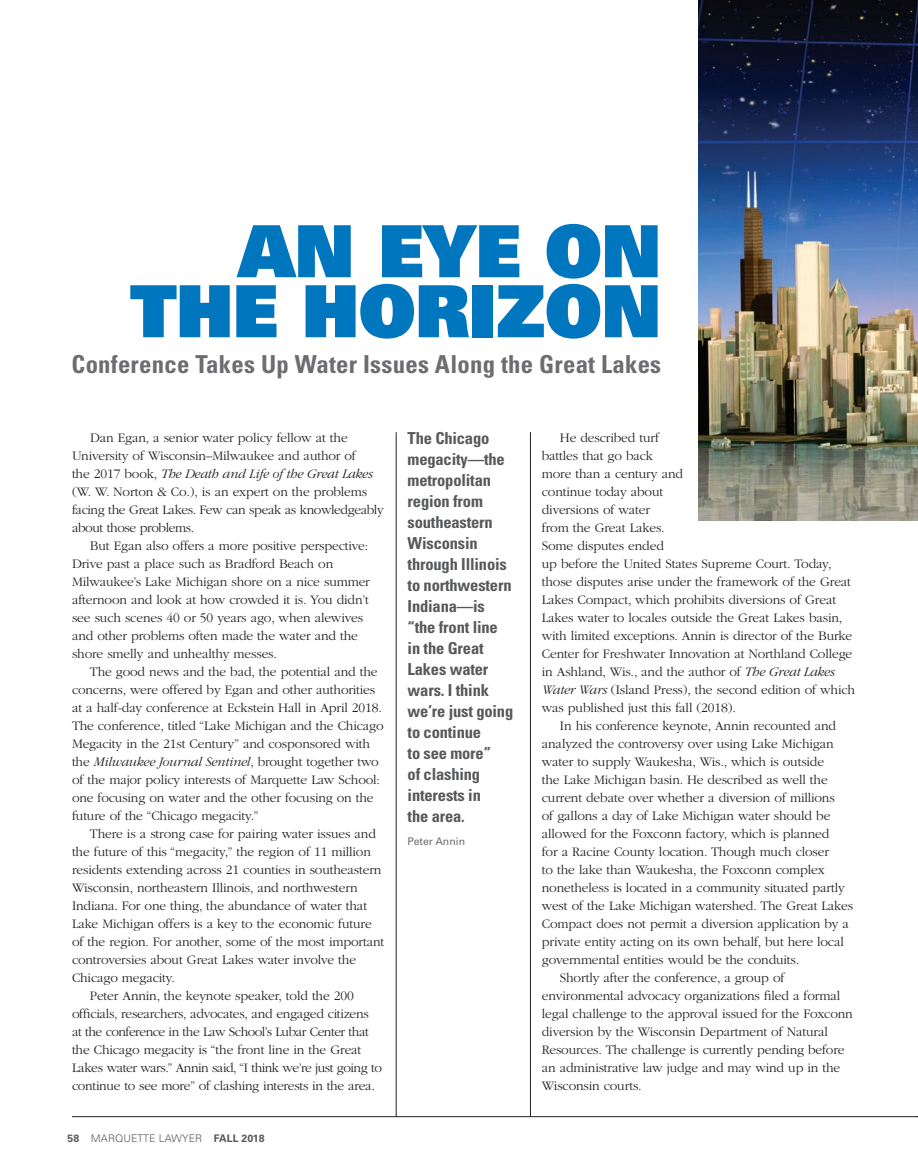
<style>
.page{position:relative;width:918px;height:1175px;background:#fff}
.page>*{position:absolute;margin:0;border:0;box-sizing:border-box;transform-origin:0 0}
.Head_bold_U67_18{font:72px/60px "Univers LT Std X Black";letter-spacing:-.01em;color:#0076be;text-align:right}
.Head_bold_U67_18-2{font:700 condensed 24.75px "Univers LT Std";letter-spacing:.01em;color:#6c6d70}
.Quote_small{font:700 condensed 16.5px/21px "Univers LT Std";letter-spacing:-.01em;color:#57585a}
.Text_Garamond_light{font:300 13.5px/18px "ITC Garamond Std";letter-spacing:-.01em;color:#231f20}
.t1{font:300 10.5px "Univers LT Std";letter-spacing:.01em;color:#57585a}
.News_attribution_gre{font:10.5px "Univers LT Std";color:#6c6d70}
.s1{font-style:italic}
.s2{font-weight:700}
</style>
<div class="page">
<hr style="left:72px;top:1116px;width:846px;height:1px;background:#231f20">
<hr style="left:530px;top:432px;width:1px;height:684px;background:#231f20">
<hr style="left:396px;top:432px;width:1px;height:684px;background:#231f20">
<img style="left:698px;top:0;width:220px;height:521px">
<p class="Head_bold_U67_18" style="left:130px;top:219px;width:533px">AN EYE ON<br>THE HORIZON</p>
<p class="Head_bold_U67_18-2" style="left:72px;top:349px;width:591px">Conference Takes Up Water Issues Along the Great Lakes</p>
<p class="Text_Garamond_light" style="left:72px;top:428px;width:313px;text-indent:18px">Dan Egan, a senior water policy fellow at the University of Wisconsin–Milwaukee and author of<br>the 2017 book, <span class="s1">The Death and Life of the Great Lakes </span>(W. W. Norton &amp; Co.), is an expert on the problems facing the Great Lakes. Few can speak as knowledgeably about those problems.</p>
<p class="Text_Garamond_light" style="left:72px;top:536px;width:299px;text-indent:18px">But Egan also offers a more positive perspective:<br>Drive past a place such as Bradford Beach on Milwaukee’s Lake Michigan shore on a nice summer afternoon and look at how crowded it is. You didn’t see such scenes 40 or 50 years ago, when alewives and other problems often made the water and the shore smelly and unhealthy messes.</p>
<p class="Text_Garamond_light" style="left:72px;top:662px;width:313px;text-indent:18px">The good news and the bad, the potential and the concerns, were offered by Egan and other authorities at a half-day conference at Eckstein Hall in April 2018.<br>The conference, titled “Lake Michigan and the Chicago Megacity in the 21st Century” and cosponsored with the <span class="s1">Milwaukee Journal Sentinel</span>, brought together two of the major policy interests of Marquette Law School: one focusing on water and the other focusing on the future of the “Chicago megacity.”</p>
<p class="Text_Garamond_light" style="left:72px;top:824px;width:314px;text-indent:18px">There is a strong case for pairing water issues and the future of this “megacity,” the region of 11 million residents extending across 21 counties in southeastern Wisconsin, northeastern Illinois, and northwestern Indiana. For one thing, the abundance of water that Lake Michigan offers is a key to the economic future of the region. For another, some of the most important controversies about Great Lakes water involve the Chicago megacity.</p>
<p class="Text_Garamond_light" style="left:72px;top:986px;width:311px;text-indent:18px">Peter Annin, the keynote speaker, told the 200 officials, researchers, advocates, and engaged citizens<br>at the conference in the Law School’s Lubar Center that the Chicago megacity is “the front line in the Great Lakes water wars.” Annin said, “I think we’re just going to continue to see more” of clashing interests in the area.</p>
<p class="t1" style="left:67px;top:1132px;width:199px"><span class="s2">58</span> MARQUETTE LAWYER <span class="s2">FALL 2018</span></p>
<p class="Quote_small" style="left:408px;top:428px;width:107px">The Chicago megacity—the metropolitan region from southeastern<br>Wisconsin through Illinois to northwestern<br>Indiana—is “the front line in the Great<br>Lakes water wars. I think we’re just going to continue<br>to see more”<br>of clashing interests in<br>the area.</p>
<p class="News_attribution_gre" style="left:408px;top:835px;width:59px">Peter Annin</p>
<p class="Text_Garamond_light" style="left:542px;top:428px;width:315px;text-indent:18px">He described turf<br>battles that go back<br>more than a century and<br>continue today about<br>diversions of water<br>from the Great Lakes.<br>Some disputes ended<br>up before the United States Supreme Court. Today, those disputes arise under the framework of the Great Lakes Compact, which prohibits diversions of Great Lakes water to locales outside the Great Lakes basin, with limited exceptions. Annin is director of the Burke Center for Freshwater Innovation at Northland College in Ashland, Wis., and the author of <span class="s1">The Great Lakes Water Wars</span> (Island Press), the second edition of which was published just this fall (2018).</p>
<p class="Text_Garamond_light" style="left:542px;top:716px;width:313px;text-indent:18px">In his conference keynote, Annin recounted and analyzed the controversy over using Lake Michigan water to supply Waukesha, Wis., which is outside<br>the Lake Michigan basin. He described as well the current debate over whether a diversion of millions<br>of gallons a day of Lake Michigan water should be allowed for the Foxconn factory, which is planned<br>for a Racine County location. Though much closer<br>to the lake than Waukesha, the Foxconn complex nonetheless is located in a community situated partly west of the Lake Michigan watershed. The Great Lakes Compact does not permit a diversion application by a private entity acting on its own behalf, but here local governmental entities would be the conduits.</p>
<p class="Text_Garamond_light" style="left:542px;top:968px;width:312px;text-indent:18px">Shortly after the conference, a group of environmental advocacy organizations filed a formal legal challenge to the approval issued for the Foxconn diversion by the Wisconsin Department of Natural Resources. The challenge is currently pending before an administrative law judge and may wind up in the Wisconsin courts.</p>
</div>
